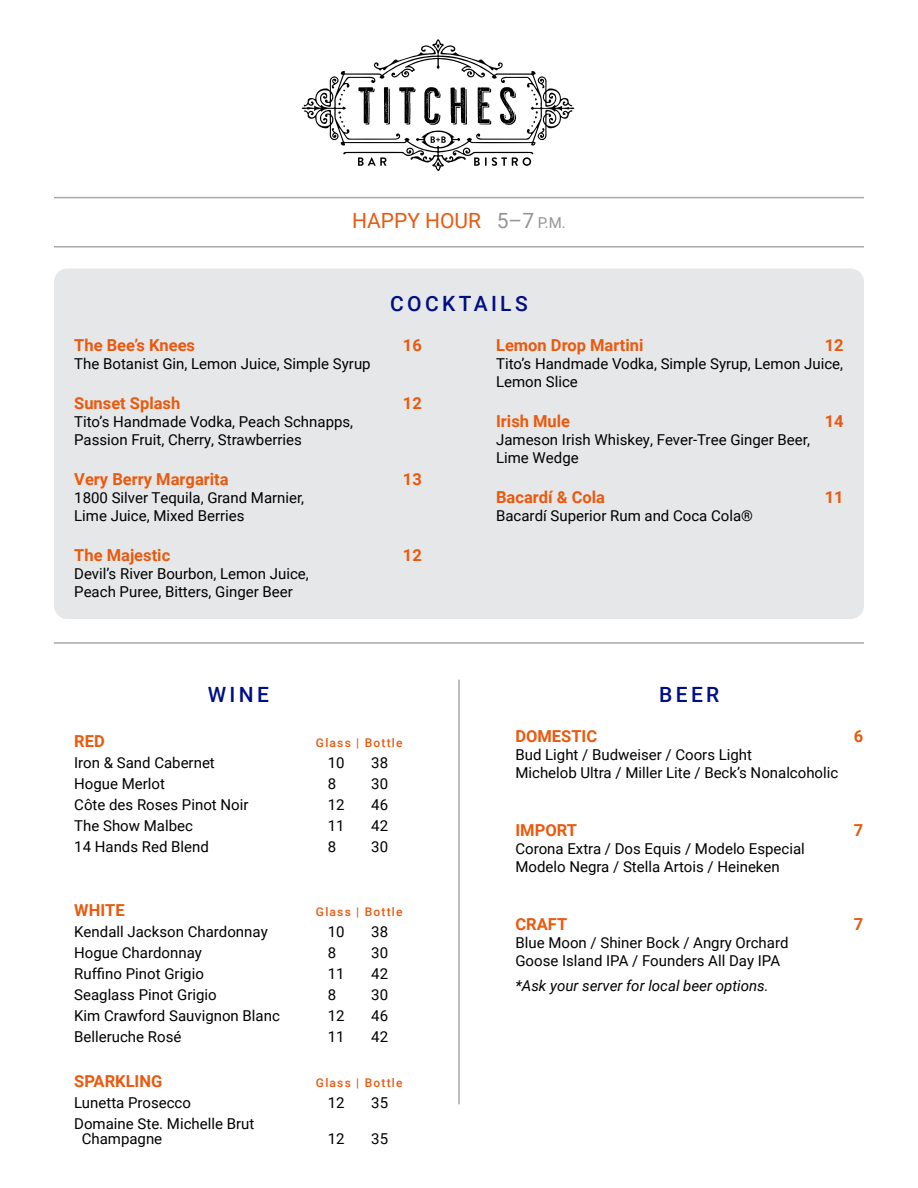
<style>
.page{position:relative;width:918px;height:1188px;background:#fff}
.page>*{position:absolute;margin:0;border:0;box-sizing:border-box;transform-origin:0 0}
.t1{font:500 21px "Roboto";letter-spacing:.16em;color:#000e85}
.t2{font:21px "Roboto";color:#e95a0f}
.t3{font:700 16.5px "Roboto";color:#e95a0f}
.t4{font:15px/18px "Roboto";color:#000}
.t5{font:italic 15px "Roboto";color:#000}
.t6{font:500 12px "Roboto";letter-spacing:.1em;color:#e95a0f}
.s1{color:#939598}
.s2{font-size:15px;color:#939598}
</style>
<div class="page">
<svg style="left:302px;top:39px;width:272px;height:132px"></svg>
<hr style="left:54px;top:197px;width:810px;height:1px;background:#a7a9ac">
<hr style="left:54px;top:246px;width:810px;height:2px;background:#a7a9ac">
<hr style="left:54px;top:642px;width:810px;height:2px;background:#a7a9ac">
<hr style="left:458px;top:680px;width:2px;height:424px;background:#a7a9ac">
<div style="left:54px;top:268px;width:810px;height:351px;background:#e6e7e8;border-radius:14px"></div>
<h1 class="t2" style="left:352px;top:206px;width:215px">HAPPY HOUR <span class="s1">5–7</span> <span class="s2">P.M.</span></h1>
<h1 class="t1" style="left:390px;top:289px;width:139px">COCKTAILS</h1>
<p class="t3" style="left:74px;top:333px;width:122px">The Bee’s Knees</p>
<p class="t3" style="left:403px;top:333px;width:20px">16</p>
<p class="t4" style="left:74px;top:354px;width:298px">The Botanist Gin, Lemon Juice, Simple Syrup</p>
<p class="t3" style="left:74px;top:391px;width:108px">Sunset Splash</p>
<p class="t3" style="left:403px;top:391px;width:20px">12</p>
<p class="t4" style="left:74px;top:412px;width:280px">Tito’s Handmade Vodka, Peach Schnapps,<br>Passion Fruit, Cherry, Strawberries</p>
<p class="t3" style="left:74px;top:467px;width:156px">Very Berry Margarita</p>
<p class="t3" style="left:403px;top:467px;width:20px">13</p>
<p class="t4" style="left:74px;top:488px;width:231px">1800 Silver Tequila, Grand Marnier,<br>Lime Juice, Mixed Berries</p>
<p class="t3" style="left:74px;top:543px;width:98px">The Majestic</p>
<p class="t3" style="left:403px;top:543px;width:20px">12</p>
<p class="t4" style="left:74px;top:564px;width:236px">Devil’s River Bourbon, Lemon Juice,<br>Peach Puree, Bitters, Ginger Beer</p>
<h1 class="t1" style="left:208px;top:679px;width:63px">WINE</h1>
<p class="t3" style="left:74px;top:730px;width:32px">RED</p>
<p class="t6" style="left:316px;top:734px;width:88px">Glass | Bottle</p>
<p class="t4" style="left:74px;top:753px;width:142px">Iron &amp; Sand Cabernet</p>
<p class="t4" style="left:328px;top:753px;width:18px">10</p>
<p class="t4" style="left:371px;top:753px;width:18px">38</p>
<p class="t4" style="left:74px;top:774px;width:92px">Hogue Merlot</p>
<p class="t4" style="left:328px;top:774px;width:10px">8</p>
<p class="t4" style="left:371px;top:774px;width:18px">30</p>
<p class="t4" style="left:74px;top:795px;width:176px">Côte des Roses Pinot Noir</p>
<p class="t4" style="left:328px;top:795px;width:18px">12</p>
<p class="t4" style="left:371px;top:795px;width:18px">46</p>
<p class="t4" style="left:74px;top:816px;width:120px">The Show Malbec</p>
<p class="t4" style="left:328px;top:816px;width:18px">11</p>
<p class="t4" style="left:371px;top:816px;width:18px">42</p>
<p class="t4" style="left:74px;top:837px;width:136px">14 Hands Red Blend</p>
<p class="t4" style="left:328px;top:837px;width:10px">8</p>
<p class="t4" style="left:371px;top:837px;width:18px">30</p>
<p class="t3" style="left:74px;top:898px;width:52px">WHITE</p>
<p class="t6" style="left:316px;top:903px;width:88px">Glass | Bottle</p>
<p class="t4" style="left:74px;top:922px;width:195px">Kendall Jackson Chardonnay</p>
<p class="t4" style="left:328px;top:922px;width:18px">10</p>
<p class="t4" style="left:371px;top:922px;width:18px">38</p>
<p class="t4" style="left:74px;top:943px;width:129px">Hogue Chardonnay</p>
<p class="t4" style="left:328px;top:943px;width:10px">8</p>
<p class="t4" style="left:371px;top:943px;width:18px">30</p>
<p class="t4" style="left:74px;top:964px;width:131px">Ruffino Pinot Grigio</p>
<p class="t4" style="left:328px;top:964px;width:18px">11</p>
<p class="t4" style="left:371px;top:964px;width:18px">42</p>
<p class="t4" style="left:74px;top:985px;width:144px">Seaglass Pinot Grigio</p>
<p class="t4" style="left:328px;top:985px;width:10px">8</p>
<p class="t4" style="left:371px;top:985px;width:18px">30</p>
<p class="t4" style="left:74px;top:1006px;width:207px">Kim Crawford Sauvignon Blanc</p>
<p class="t4" style="left:328px;top:1006px;width:18px">12</p>
<p class="t4" style="left:371px;top:1006px;width:18px">46</p>
<p class="t4" style="left:74px;top:1027px;width:109px">Belleruche Rosé</p>
<p class="t4" style="left:328px;top:1027px;width:18px">11</p>
<p class="t4" style="left:371px;top:1027px;width:18px">42</p>
<p class="t3" style="left:74px;top:1070px;width:90px">SPARKLING</p>
<p class="t6" style="left:316px;top:1074px;width:88px">Glass | Bottle</p>
<p class="t4" style="left:74px;top:1093px;width:118px">Lunetta Prosecco</p>
<p class="t4" style="left:328px;top:1093px;width:18px">12</p>
<p class="t4" style="left:371px;top:1093px;width:18px">35</p>
<p class="t4" style="left:82px;top:1116px;width:174px;line-height:15px;text-indent:-7px">Domaine Ste. Michelle Brut<br>Champagne</p>
<p class="t4" style="left:328px;top:1129px;width:18px">12</p>
<p class="t4" style="left:371px;top:1129px;width:18px">35</p>
<p class="t3" style="left:496px;top:333px;width:149px">Lemon Drop Martini</p>
<p class="t3" style="left:825px;top:333px;width:20px">12</p>
<p class="t4" style="left:496px;top:354px;width:349px">Tito’s Handmade Vodka, Simple Syrup, Lemon Juice,<br>Lemon Slice</p>
<p class="t3" style="left:496px;top:409px;width:76px">Irish Mule</p>
<p class="t3" style="left:825px;top:409px;width:20px">14</p>
<p class="t4" style="left:496px;top:430px;width:315px">Jameson Irish Whiskey, Fever-Tree Ginger Beer,<br>Lime Wedge</p>
<p class="t3" style="left:496px;top:485px;width:111px">Bacardí &amp; Cola</p>
<p class="t3" style="left:825px;top:485px;width:20px">11</p>
<p class="t4" style="left:496px;top:506px;width:258px">Bacardí Superior Rum and Coca Cola®</p>
<h1 class="t1" style="left:659px;top:679px;width:62px">BEER</h1>
<p class="t3" style="left:515px;top:724px;width:83px">DOMESTIC</p>
<p class="t3" style="left:854px;top:724px;width:11px">6</p>
<p class="t4" style="left:515px;top:745px;width:324px">Bud Light / Budweiser / Coors Light<br>Michelob Ultra / Miller Lite / Beck’s Nonalcoholic</p>
<p class="t3" style="left:515px;top:818px;width:63px">IMPORT</p>
<p class="t3" style="left:854px;top:818px;width:11px">7</p>
<p class="t4" style="left:515px;top:839px;width:291px">Corona Extra / Dos Equis / Modelo Especial<br>Modelo Negra / Stella Artois / Heineken</p>
<p class="t3" style="left:515px;top:912px;width:53px">CRAFT</p>
<p class="t3" style="left:854px;top:912px;width:11px">7</p>
<p class="t4" style="left:515px;top:933px;width:275px">Blue Moon / Shiner Bock / Angry Orchard<br>Goose Island IPA / Founders All Day IPA</p>
<p class="t5" style="left:515px;top:975px;width:255px">*Ask your server for local beer options.</p>
</div>
